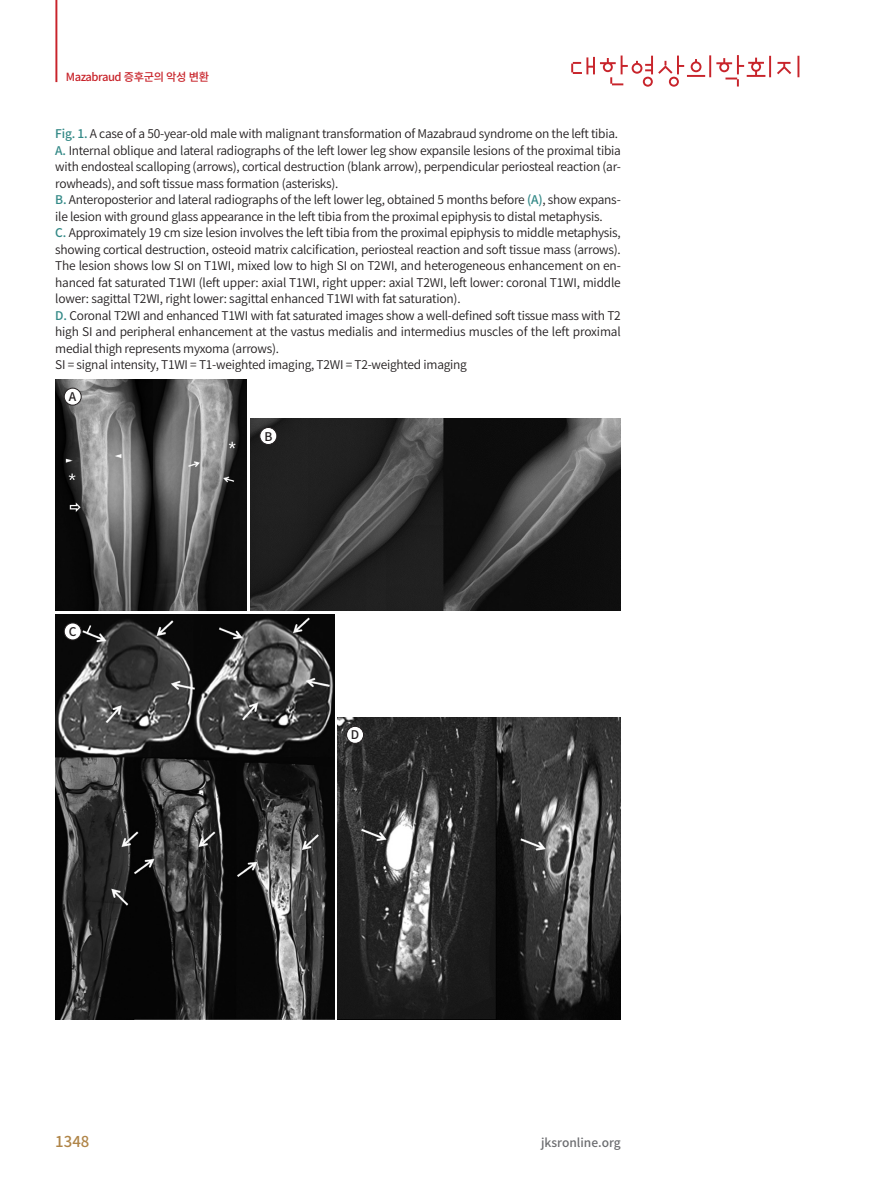
<style>
.page{position:relative;width:893px;height:1191px;background:#fff}
.page>*{position:absolute;margin:0;border:0;box-sizing:border-box;transform-origin:0 0}
.t1{font:500 15px "Noto Sans CJ Kkr";color:#b08548}
.t2{font:600 12px/16.5px "Noto Sans CJ Kkr";letter-spacing:-.02em;color:#231f20}
.t3{font:500 12px "Noto Sans CJ Kkr";color:#6c6d70}
.t4{font:500 12px "Noto Sans CJ Kkr";color:#231f20}
.t5{font:500 11.25px "Noto Sans CJ Kkr";letter-spacing:-.04em;color:#c8242b}
.s1{font-weight:500;color:#328886}
</style>
<div class="page">
<hr style="left:55px;top:0;width:2px;height:82px;background:#c8242b">
<svg style="left:571px;top:55px;width:228px;height:32px"></svg>
<img style="left:55px;top:379px;width:192px;height:231px">
<img style="left:251px;top:418px;width:370px;height:192px">
<img style="left:55px;top:614px;width:279px;height:405px">
<img style="left:338px;top:718px;width:283px;height:301px">
<div style="left:64px;top:388px;width:17px;height:17px;background:#fff;border-radius:50%"></div>
<div style="left:64px;top:388px;width:17px;height:17px;border:1px solid #231f20;border-radius:50%"></div>
<div style="left:64px;top:623px;width:17px;height:17px;background:#fff;border-radius:50%"></div>
<div style="left:64px;top:623px;width:17px;height:17px;border:1px solid #231f20;border-radius:50%"></div>
<div style="left:347px;top:726px;width:17px;height:17px;background:#fff;border-radius:50%"></div>
<div style="left:346px;top:726px;width:18px;height:17px;border:1px solid #231f20;border-radius:50%"></div>
<div style="left:260px;top:427px;width:17px;height:17px;background:#fff;border-radius:50%"></div>
<div style="left:260px;top:427px;width:17px;height:18px;border:1px solid #231f20;border-radius:50%"></div>
<svg style="left:85px;top:623px;width:8px;height:12px"></svg>
<p class="t5" style="left:66px;top:70px;width:145px">Mazabraud 증후군의 악성 변환</p>
<p class="t2" style="left:55px;top:126px;width:567px"><span class="s1">Fig. 1.</span> A case of a 50-year-old male with malignant transformation of Mazabraud syndrome on the left tibia.<br><span class="s1">A.</span> Internal oblique and lateral radiographs of the left lower leg show expansile lesions of the proximal tibia with endosteal scalloping (arrows), cortical destruction (blank arrow), perpendicular periosteal reaction (ar&shy;rowheads), and soft tissue mass formation (asterisks).<br><span class="s1">B.</span> Anteroposterior and lateral radiographs of the left lower leg, obtained 5 months before <span class="s1">(A)</span>, show expans&shy;ile lesion with ground glass appearance in the left tibia from the proximal epiphysis to distal metaphysis.<br><span class="s1">C.</span> Approximately 19 cm size lesion involves the left tibia from the proximal epiphysis to middle metaphysis, showing cortical destruction, osteoid matrix calcification, periosteal reaction and soft tissue mass (arrows).<br>The lesion shows low SI on T1WI, mixed low to high SI on T2WI, and heterogeneous enhancement on en&shy;hanced fat saturated T1WI (left upper: axial T1WI, right upper: axial T2WI, left lower: coronal T1WI, middle lower: sagittal T2WI, right lower: sagittal enhanced T1WI with fat saturation).<br><span class="s1">D.</span> Coronal T2WI and enhanced T1WI with fat saturated images show a well-defined soft tissue mass with T2 high SI and peripheral enhancement at the vastus medialis and intermedius muscles of the left proximal medial thigh represents myxoma (arrows).<br>SI = signal intensity, T1WI = T1-weighted imaging, T2WI = T2-weighted imaging</p>
<p class="t4" style="left:69px;top:390px;width:9px">A</p>
<p class="t4" style="left:69px;top:625px;width:9px">C</p>
<p class="t4" style="left:264px;top:429px;width:10px">B</p>
<p class="t4" style="left:351px;top:728px;width:10px">D</p>
<p class="t1" style="left:55px;top:1132px;width:36px">1348</p>
<p class="t3" style="left:541px;top:1135px;width:81px">jksronline.org</p>
</div>
